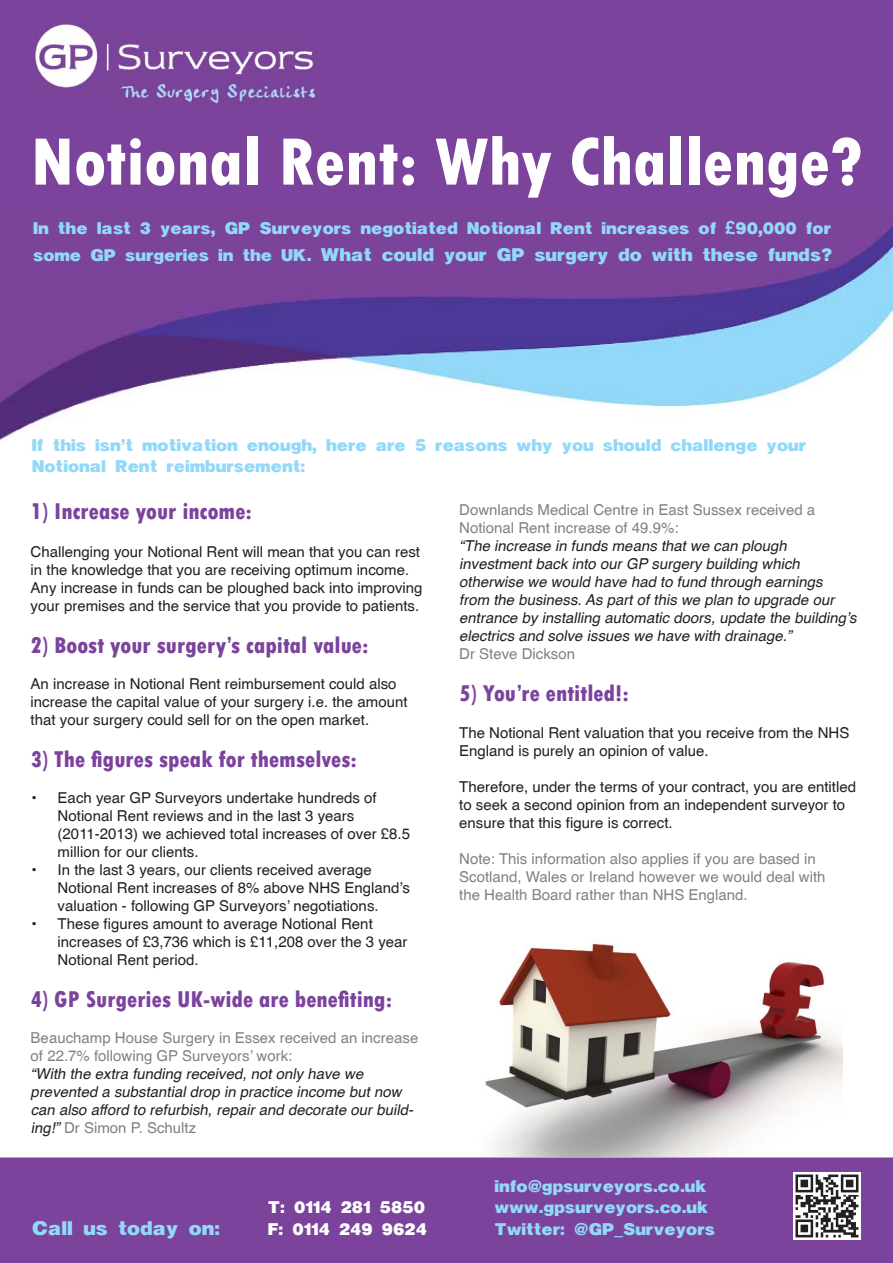
<style>
.page{position:relative;width:893px;height:1263px;background:#fff}
.page>*{position:absolute;margin:0;border:0;box-sizing:border-box;transform-origin:0 0}
.t1{font:800 condensed 70.5px "Tw Cen";color:#fff}
.t2{font:800 condensed 24px "Tw Cen";color:#7b439c}
.t3{font:21px "Helvetica Black cyr Bold";color:#92d8f9}
.t4{font:19.5px "Helvetica Black cyr Bold";color:#92d8f9}
.t5{font:18px/21.6px "Helvetica Black cyr Bold";color:#92d8f9}
.t6{font:18px/21.6px "Helvetica Black cyr Bold";color:#fff}
.t7{font:15px/18px "Helvetica";color:#231f20}
.t8{font:italic 15px/18px "Helvetica";color:#231f20}
.t9{font:15px/18px "Helvetica";color:#808184}
.s1{font-family:"Arial";font-weight:700}
.s2{font-size:18px}
.s3{font-style:normal;color:#808184}
</style>
<div class="page">
<div style="left:0;top:0;width:893px;height:203px;background:#7b439c"></div>
<img style="left:0;top:203px;width:893px;height:237px">
<img style="left:485px;top:941px;width:357px;height:215px">
<div style="left:0;top:1157px;width:893px;height:106px;background:#7b439c"></div>
<img style="left:793px;top:1172px;width:67px;height:67px">
<img style="left:35px;top:24px;width:281px;height:79px">
<h1 class="t1" style="left:31px;top:120px;width:834px">Notional Rent: Why Challenge?</h1>
<p class="t5" style="left:33px;top:218px;width:799px">In the last 3 years, GP Surveyors negotiated Notional Rent increases of <span class="s1">£</span>90,000 for</p>
<h3 class="t4" style="left:33px;top:245px;width:801px"><span class="s2">some GP surgeries in the UK.</span> What could your GP surgery do with these funds?</h3>
<p class="t5" style="left:32px;top:434px;width:776px;line-height:21px">If this isn’t motivation enough, here are 5 reasons why you should challenge your<br>Notional Rent reimbursement:</p>
<h2 class="t2" style="left:31px;top:497px;width:223px">1) Increase your income:</h2>
<p class="t7" style="left:31px;top:542px;width:393px">Challenging your Notional Rent will mean that you can rest in the knowledge that you are receiving optimum income.<br>Any increase in funds can be ploughed back into improving your premises and the service that you provide to patients.</p>
<h2 class="t2" style="left:31px;top:631px;width:339px">2) Boost your surgery’s capital value:</h2>
<p class="t7" style="left:31px;top:674px;width:378px">An increase in Notional Rent reimbursement could also increase the capital value of your surgery i.e. the amount that your surgery could sell for on the open market.</p>
<h2 class="t2" style="left:31px;top:745px;width:328px">3) The figures speak for themselves:</h2>
<p class="t7" style="left:58px;top:788px;width:354px;text-indent:-27px">• Each year GP Surveyors undertake hundreds of Notional Rent reviews and in the last 3 years (2011-2013) we achieved total increases of over £8.5 million for our clients.</p>
<p class="t7" style="left:58px;top:860px;width:354px;text-indent:-27px">• In the last 3 years, our clients received average<br>Notional Rent increases of 8% above NHS England’s valuation - following GP Surveyors’ negotiations.</p>
<p class="t7" style="left:58px;top:914px;width:351px;text-indent:-27px">• These figures amount to average Notional Rent increases of £3,736 which is £11,208 over the 3 year<br>Notional Rent period.</p>
<h2 class="t2" style="left:31px;top:985px;width:363px">4) GP Surgeries UK-wide are benefiting:</h2>
<p class="t9" style="left:31px;top:1028px;width:389px">Beauchamp House Surgery in Essex received an increase of 22.7% following GP Surveyors’ work:</p>
<p class="t8" style="left:31px;top:1064px;width:387px">“With the extra funding received, not only have we prevented a substantial drop in practice income but now can also afford to refurbish, repair and decorate our build&shy;ing!” <span class="s3">Dr Simon P. Schultz</span></p>
<h3 class="t3" style="left:32px;top:1218px;width:190px">Call us today on:</h3>
<p class="t6" style="left:268px;top:1196px;width:161px">T: 0114 281 5850<br>F: 0114 249 9624</p>
<p class="t9" style="left:459px;top:500px;width:357px">Downlands Medical Centre in East Sussex received a<br>Notional Rent increase of 49.9%:</p>
<p class="t8" style="left:459px;top:536px;width:402px">“The increase in funds means that we can plough investment back into our GP surgery building which otherwise we would have had to fund through earnings from the business.As part of this we plan to upgrade our entrance by installing automatic doors, update the building’s electrics and solve issues we have with drainage.”</p>
<p class="t9" style="left:459px;top:644px;width:117px">Dr Steve Dickson</p>
<h2 class="t2" style="left:459px;top:679px;width:171px">5) You’re entitled!:</h2>
<p class="t7" style="left:459px;top:724px;width:392px">The Notional Rent valuation that you receive from the NHS<br>England is purely an opinion of value.</p>
<p class="t7" style="left:459px;top:778px;width:398px">Therefore, under the terms of your contract, you are entitled to seek a second opinion from an independent surveyor to ensure that this figure is correct.</p>
<p class="t9" style="left:459px;top:850px;width:368px">Note: This information also applies if you are based in<br>Scotland, Wales or Ireland however we would deal with the Health Board rather than NHS England.</p>
<p class="t5" style="left:494px;top:1175px;width:222px">info@gpsurveyors.co.uk www.gpsurveyors.co.uk<br>Twitter: @GP_Surveyors</p>
</div>
